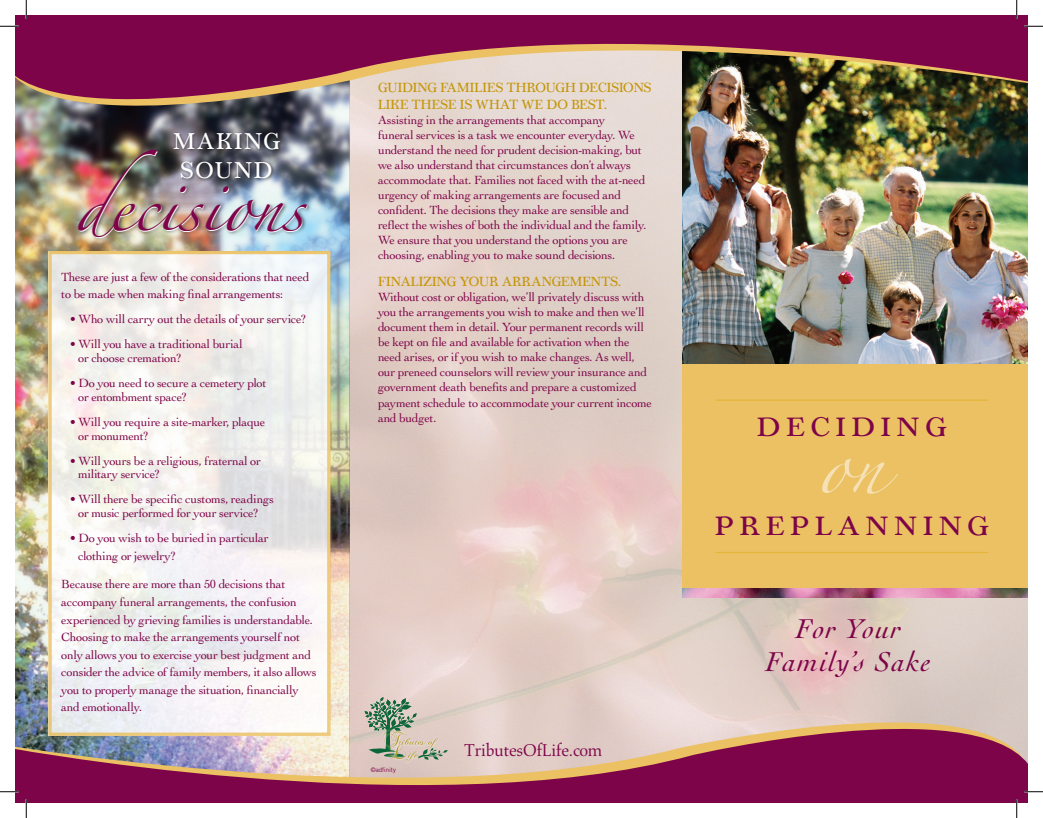
<style>
.page{position:relative;width:1043px;height:818px;background:#fff}
.page>*{position:absolute;margin:0;border:0;box-sizing:border-box;transform-origin:0 0}
.t1{font:52.5px "Zapfino";color:#f5e1b5}
.t2{font:47.5px "Zapfino";color:#7d0449}
.t3{font:italic 28.75px/32.5px "Cochin";letter-spacing:.045em;color:#7d0449;text-align:center}
.t4{font:300 27.5px "Appleyard";letter-spacing:.2em;color:#7d0449;scale:1.1 1}
.t5{font:300 23.75px/28.8px "Appleyard";letter-spacing:.09em;color:#fff;text-align:center}
.t6{font:17.5px "Aldus LT Std";letter-spacing:-.015em;color:#7d0449}
.t7{font:300 13.75px/16.5px "Appleyard";letter-spacing:.015em;color:#c49608}
.t8{font:12.5px/15px "Cochin";letter-spacing:-.02em;color:#7d0449}
.t9{font:6.25px "Trade Gothic";color:#7d0449}
</style>
<div class="page">
<img style="left:15px;top:143px;width:335px;height:541px">
<img style="left:350px;top:143px;width:677px;height:547px">
<img style="left:682px;top:143px;width:345px;height:221px">
<div style="left:682px;top:364px;width:345px;height:225px;background:#ebc163"></div>
<img style="left:15px;top:137px;width:1013px;height:6px">
<img style="left:15px;top:15px;width:1013px;height:122px">
<svg style="left:15px;top:684px;width:1006px;height:6px;background:#ddcbc5"></svg>
<svg style="left:15px;top:690px;width:1013px;height:112px;background:#b07289"></svg>
<hr style="left:715px;top:399px;width:273px;height:2px;background:#e5b53a">
<hr style="left:715px;top:552px;width:273px;height:1px;background:#e5b53a">
<div style="left:76px;top:147px;width:236px;height:95px;background:#231f20;opacity:.7"></div>
<div style="left:172px;top:131px;width:112px;height:52px;background:#231f20;opacity:.7"></div>
<svg style="left:49px;top:251px;width:281px;height:484px"></svg>
<div style="left:51px;top:253px;width:277px;height:480px;border:1px solid #eabd59"></div>
<img style="left:683px;top:589px;width:345px;height:8px">
<img style="left:409px;top:761px;width:31px;height:4px">
<img style="left:386px;top:761px;width:23px;height:7px">
<svg style="left:364px;top:697px;width:84px;height:64px;background:#b9b8a7"></svg>
<svg style="left:0;top:25px;width:19px;height:2px"></svg>
<svg style="left:1024px;top:25px;width:18px;height:2px"></svg>
<svg style="left:0;top:790px;width:19px;height:2px"></svg>
<svg style="left:1024px;top:790px;width:18px;height:2px"></svg>
<svg style="left:25px;top:0;width:2px;height:19px"></svg>
<svg style="left:25px;top:799px;width:2px;height:19px"></svg>
<svg style="left:1015px;top:0;width:2px;height:19px"></svg>
<svg style="left:1015px;top:799px;width:2px;height:19px"></svg>
<h3 class="t5" style="left:173px;top:126px;width:108px">MAKING<br>SOUND</h3>
<h2 class="t2" style="left:76px;top:186px;width:229px">decisions</h2>
<p class="t8" style="left:61px;top:268px;width:250px;line-height:17.5px">These are just a few of the considerations that need to be made when making final arrangements:</p>
<p class="t8" style="left:70px;top:312px;width:238px">• Who will carry out the details of your service?</p>
<p class="t8" style="left:78px;top:337px;width:166px;line-height:13.8px;text-indent:-8px">• Will you have a traditional burial or choose cremation?</p>
<p class="t8" style="left:78px;top:376px;width:190px;line-height:13.8px;text-indent:-8px">• Do you need to secure a cemetery plot or entombment space?</p>
<p class="t8" style="left:78px;top:415px;width:189px;line-height:13.8px;text-indent:-8px">• Will you require a site-marker, plaque or monument?</p>
<p class="t8" style="left:78px;top:453px;width:184px;line-height:13.8px;text-indent:-8px">• Will yours be a religious, fraternal or military service?</p>
<p class="t8" style="left:70px;top:492px;width:206px;line-height:13.8px;text-align:center">• Will there be specific customs, readings or music performed for your service?</p>
<p class="t8" style="left:78px;top:529px;width:192px;line-height:17.5px;text-indent:-8px">• Do you wish to be buried in particular clothing or jewelry?</p>
<p class="t8" style="left:61px;top:575px;width:257px;line-height:17.5px">Because there are more than 50 decisions that accompany funeral arrangements, the confusion experienced by grieving families is understandable.<br>Choosing to make the arrangements yourself not only allows you to exercise your best judgment and consider the advice of family members, it also allows you to properly manage the situation, financially and emotionally.</p>
<p class="t7" style="left:378px;top:79px;width:275px">GUIDING FAMILIES THROUGH DECISIONS<br>LIKE THESE IS WHAT WE DO BEST.</p>
<p class="t8" style="left:378px;top:112px;width:270px">Assisting in the arrangements that accompany<br>funeral services is a task we encounter everyday. We understand the need for prudent decision-making, but we also understand that circumstances don’t always accommodate that. Families not faced with the at-need urgency of making arrangements are focused and confident. The decisions they make are sensible and reflect the wishes of both the individual and the family.<br>We ensure that you understand the options you are choosing, enabling you to make sound decisions.</p>
<p class="t7" style="left:378px;top:273px;width:245px">FINALIZING YOUR ARRANGEMENTS.</p>
<p class="t8" style="left:378px;top:290px;width:275px">Without cost or obligation, we’ll privately discuss with you the arrangements you wish to make and then we’ll document them in detail. Your permanent records will be kept on file and available for activation when the need arises, or if you wish to make changes. As well, our preneed counselors will review your insurance and government death benefits and prepare a customized payment schedule to accommodate your current income and budget.</p>
<p class="t9" style="left:370px;top:765px;width:27px">©adfinity</p>
<h3 class="t6" style="left:464px;top:740px;width:140px">TributesOfLife.com</h3>
<h3 class="t4" style="left:757px;top:408px;width:173px">DECIDING</h3>
<h1 class="t1" style="left:816px;top:443px;width:69px">on</h1>
<h3 class="t4" style="left:715px;top:507px;width:250px">PREPLANNING</h3>
<h3 class="t3" style="left:765px;top:612px;width:167px">For Your<br>Family’s Sake</h3>
</div>
